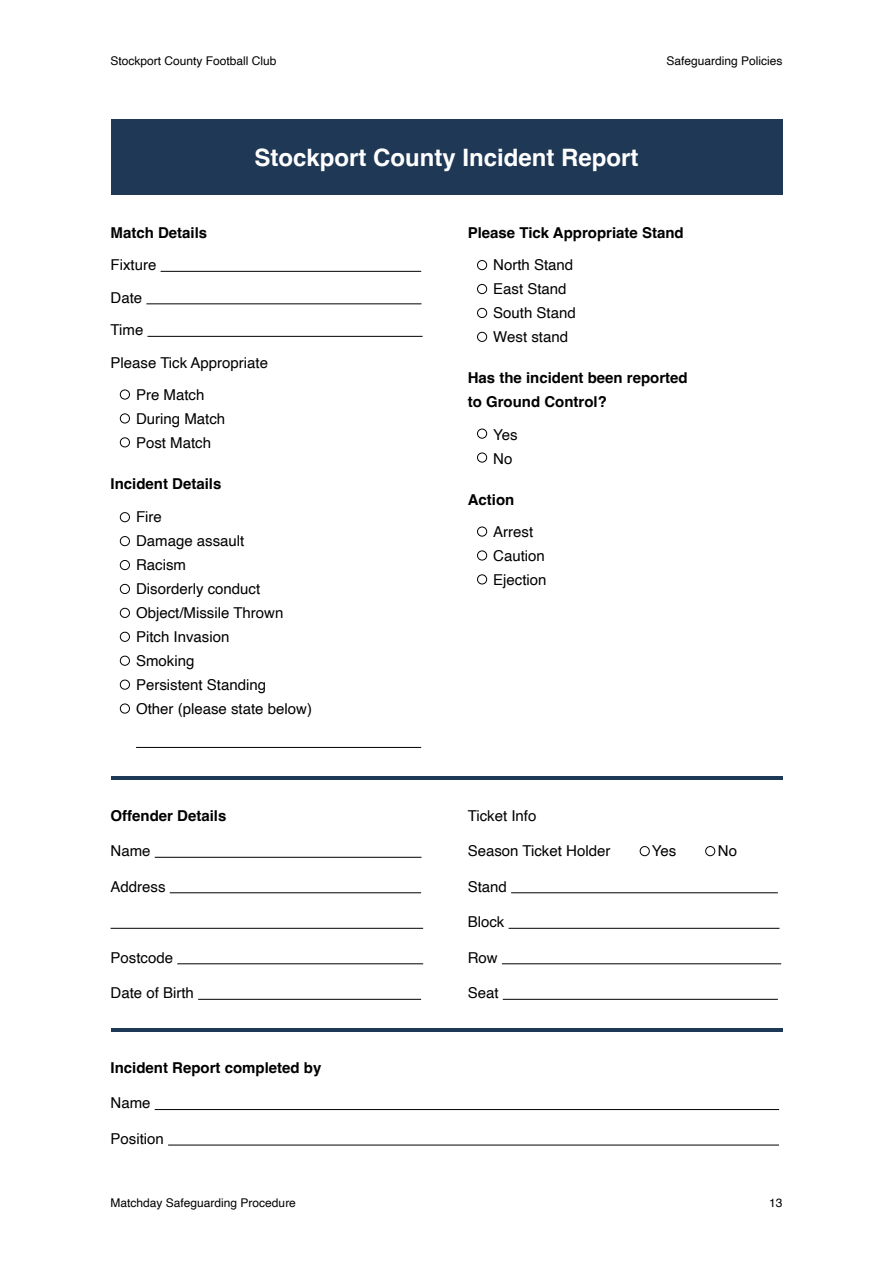
<style>
.page{position:relative;width:893px;height:1263px;background:#fff}
.page>*{position:absolute;margin:0;border:0;box-sizing:border-box;transform-origin:0 0}
.t1{font:700 24px "Helvetica";color:#fff}
.t2{font:15px/24px "Helvetica";color:#000}
.t3{font:700 15px/24px "Helvetica";color:#000}
.t4{font:12px "Helvetica";color:#000}
</style>
<div class="page">
<div style="left:111px;top:119px;width:671px;height:76px;background:#1f3855"></div>
<hr style="left:111px;top:776px;width:671px;height:4px;background:#1f3855">
<hr style="left:111px;top:1029px;width:671px;height:3px;background:#1f3855">
<hr style="left:161px;top:271px;width:260px;height:1px;background:#000">
<hr style="left:146px;top:303px;width:275px;height:1px;background:#000">
<hr style="left:148px;top:336px;width:275px;height:1px;background:#000">
<hr style="left:136px;top:747px;width:285px;height:1px;background:#000">
<hr style="left:155px;top:857px;width:266px;height:1px;background:#000">
<hr style="left:170px;top:892px;width:251px;height:1px;background:#000">
<hr style="left:111px;top:928px;width:312px;height:1px;background:#000">
<hr style="left:177px;top:963px;width:246px;height:1px;background:#000">
<hr style="left:198px;top:999px;width:223px;height:1px;background:#000">
<hr style="left:511px;top:892px;width:267px;height:1px;background:#000">
<hr style="left:509px;top:928px;width:270px;height:1px;background:#000">
<hr style="left:502px;top:963px;width:279px;height:1px;background:#000">
<hr style="left:503px;top:999px;width:275px;height:1px;background:#000">
<hr style="left:155px;top:1109px;width:624px;height:1px;background:#000">
<hr style="left:168px;top:1145px;width:611px;height:1px;background:#000">
<div style="left:120px;top:390px;width:10px;height:9px;border:1px solid #000;border-radius:50%"></div>
<div style="left:477px;top:527px;width:10px;height:9px;border:1px solid #000;border-radius:50%"></div>
<div style="left:477px;top:429px;width:10px;height:10px;border:1px solid #000;border-radius:50%"></div>
<div style="left:477px;top:260px;width:10px;height:10px;border:1px solid #000;border-radius:50%"></div>
<div style="left:120px;top:512px;width:10px;height:10px;border:1px solid #000;border-radius:50%"></div>
<div style="left:120px;top:584px;width:10px;height:10px;border:1px solid #000;border-radius:50%"></div>
<div style="left:120px;top:656px;width:10px;height:10px;border:1px solid #000;border-radius:50%"></div>
<div style="left:120px;top:437px;width:10px;height:10px;border:1px solid #000;border-radius:50%"></div>
<div style="left:477px;top:574px;width:10px;height:10px;border:1px solid #000;border-radius:50%"></div>
<div style="left:477px;top:308px;width:10px;height:10px;border:1px solid #000;border-radius:50%"></div>
<div style="left:477px;top:332px;width:10px;height:10px;border:1px solid #000;border-radius:50%"></div>
<div style="left:120px;top:560px;width:10px;height:10px;border:1px solid #000;border-radius:50%"></div>
<div style="left:120px;top:632px;width:10px;height:10px;border:1px solid #000;border-radius:50%"></div>
<div style="left:120px;top:704px;width:10px;height:9px;border:1px solid #000;border-radius:50%"></div>
<div style="left:640px;top:846px;width:10px;height:10px;border:1px solid #000;border-radius:50%"></div>
<div style="left:705px;top:846px;width:10px;height:10px;border:1px solid #000;border-radius:50%"></div>
<div style="left:120px;top:413px;width:10px;height:10px;border:1px solid #000;border-radius:50%"></div>
<div style="left:477px;top:550px;width:10px;height:10px;border:1px solid #000;border-radius:50%"></div>
<div style="left:477px;top:453px;width:10px;height:9px;border:1px solid #000;border-radius:50%"></div>
<div style="left:477px;top:284px;width:10px;height:10px;border:1px solid #000;border-radius:50%"></div>
<div style="left:120px;top:536px;width:10px;height:10px;border:1px solid #000;border-radius:50%"></div>
<div style="left:120px;top:608px;width:10px;height:10px;border:1px solid #000;border-radius:50%"></div>
<div style="left:120px;top:680px;width:10px;height:10px;border:1px solid #000;border-radius:50%"></div>
<p class="t4" style="left:111px;top:51px;width:168px">Stockport County Football Club</p>
<p class="t4" style="left:666px;top:51px;width:118px">Safeguarding Policies</p>
<h1 class="t1" style="left:254px;top:143px;width:386px">Stockport County Incident Report</h1>
<p class="t3" style="left:111px;top:222px;width:98px">Match Details</p>
<p class="t2" style="left:111px;top:253px;width:47px">Fixture</p>
<p class="t2" style="left:111px;top:286px;width:33px">Date</p>
<p class="t2" style="left:111px;top:318px;width:34px">Time</p>
<p class="t2" style="left:111px;top:351px;width:159px">Please Tick Appropriate</p>
<p class="t2" style="left:136px;top:383px;width:70px">Pre Match</p>
<p class="t2" style="left:136px;top:407px;width:91px">During Match<br>Post Match</p>
<p class="t3" style="left:111px;top:474px;width:112px">Incident Details</p>
<p class="t2" style="left:136px;top:505px;width:177px">Fire<br>Damage assault<br>Racism<br>Disorderly conduct<br>Object/Missile Thrown<br>Pitch Invasion<br>Smoking<br>Persistent Standing<br>Other (please state below)</p>
<p class="t3" style="left:111px;top:805px;width:117px">Offender Details</p>
<p class="t2" style="left:111px;top:839px;width:42px">Name</p>
<p class="t2" style="left:111px;top:875px;width:57px">Address</p>
<p class="t2" style="left:111px;top:946px;width:64px">Postcode</p>
<p class="t2" style="left:111px;top:981px;width:85px">Date of Birth</p>
<p class="t3" style="left:111px;top:1057px;width:212px">Incident Report completed by</p>
<p class="t2" style="left:111px;top:1091px;width:42px">Name</p>
<p class="t2" style="left:111px;top:1127px;width:55px">Position</p>
<p class="t3" style="left:468px;top:222px;width:217px">Please Tick Appropriate Stand</p>
<p class="t2" style="left:493px;top:253px;width:84px">North Stand<br>East Stand<br>South Stand<br>West stand</p>
<p class="t3" style="left:468px;top:368px;width:222px">Has the incident been reported to Ground Control?</p>
<p class="t2" style="left:493px;top:423px;width:26px">Yes<br>No</p>
<p class="t3" style="left:468px;top:489px;width:48px">Action</p>
<p class="t2" style="left:493px;top:520px;width:55px">Arrest<br>Caution<br>Ejection</p>
<p class="t2" style="left:468px;top:804px;width:70px">Ticket Info</p>
<p class="t2" style="left:468px;top:839px;width:144px">Season Ticket Holder</p>
<p class="t2" style="left:652px;top:839px;width:26px">Yes</p>
<p class="t2" style="left:718px;top:839px;width:21px">No</p>
<p class="t2" style="left:468px;top:875px;width:41px">Stand</p>
<p class="t2" style="left:468px;top:910px;width:38px">Block</p>
<p class="t2" style="left:468px;top:946px;width:31px">Row</p>
<p class="t2" style="left:468px;top:981px;width:32px">Seat</p>
<p class="t4" style="left:111px;top:1194px;width:187px">Matchday Safeguarding Procedure</p>
<p class="t4" style="left:769px;top:1194px;width:15px">13</p>
</div>
